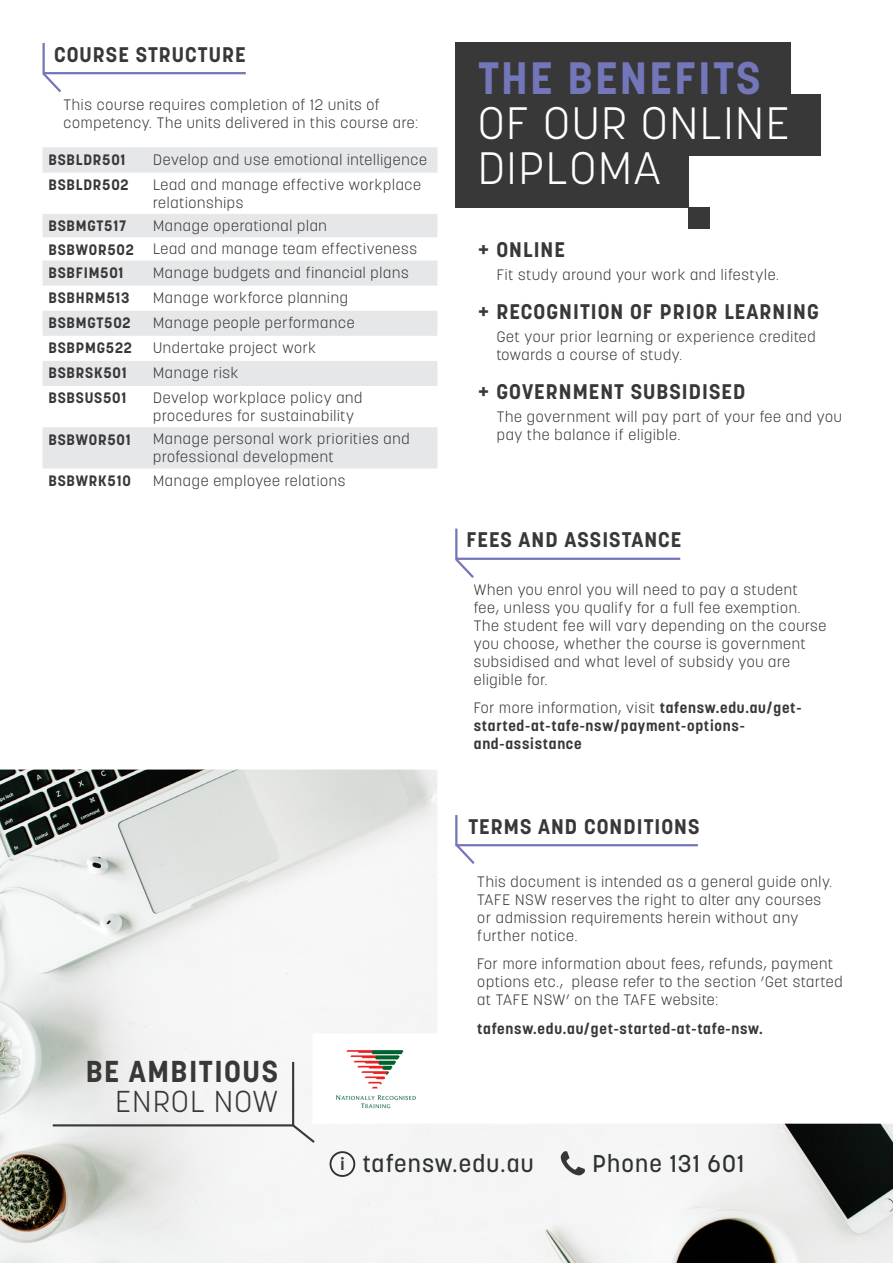
<style>
.page{position:relative;width:893px;height:1263px;background:#fff}
.page>*{position:absolute;margin:0;border:0;box-sizing:border-box;transform-origin:0 0}
.t1{font:300 45px/45px "Korolev";letter-spacing:.05em;color:#fff}
.t2{font:700 45px "Korolev";letter-spacing:.05em;color:#7376b8}
.t3{font:700 30px "Korolev";letter-spacing:.05em;color:#383839}
.t4{font:300 30px "Korolev";letter-spacing:.05em;color:#383839}
.t5{font:500 24px "Korolev";letter-spacing:.05em;color:#2d3234}
.t6{font:700 21px "Korolev";letter-spacing:.05em;color:#383839}
.t7{font:700 16.5px "Korolev";color:#383839}
.t8{font:300 15px/18px "Korolev";letter-spacing:.05em;color:#383839}
.t9{font:700 15px/18px "Korolev";letter-spacing:.05em;color:#383839}
.s1{font-weight:300}
</style>
<div class="page">
<div style="left:456px;top:146px;width:233px;height:62px;background:#383839"></div>
<div style="left:456px;top:42px;width:335px;height:61px;background:#383839"></div>
<div style="left:456px;top:94px;width:365px;height:61px;background:#383839"></div>
<div style="left:689px;top:208px;width:21px;height:21px;background:#383839"></div>
<svg style="left:455px;top:528px;width:226px;height:50px"></svg>
<div style="left:43px;top:147px;width:394px;height:26px;background:#e6e7e9"></div>
<div style="left:43px;top:214px;width:394px;height:23px;background:#e6e7e9"></div>
<svg style="left:43px;top:261px;width:394px;height:207px;fill:#e6e7e9"></svg>
<svg style="left:42px;top:43px;width:204px;height:50px"></svg>
<img style="left:0;top:769px;width:893px;height:494px">
<img style="left:336px;top:1049px;width:80px;height:59px">
<svg style="left:291px;top:1060px;width:26px;height:85px"></svg>
<hr style="left:53px;top:1124px;width:241px;height:2px;background:#383839">
<div style="left:330px;top:1151px;width:25px;height:26px;border:2px solid #2d3234;border-radius:50%"></div>
<svg style="left:561px;top:1151px;width:24px;height:24px"></svg>
<p class="t6" style="left:54px;top:41px;width:193px">COURSE STRUCTURE</p>
<p class="t8" style="left:64px;top:95px;width:356px">This course requires completion of 12 units of competency. The units delivered in this course are:</p>
<p class="t9" style="left:49px;top:150px;width:78px">BSBLDR501</p>
<p class="t8" style="left:153px;top:150px;width:275px">Develop and use emotional intelligence</p>
<p class="t9" style="left:49px;top:176px;width:82px">BSBLDR502</p>
<p class="t8" style="left:153px;top:176px;width:269px">Lead and manage effective workplace relationships</p>
<p class="t9" style="left:49px;top:217px;width:79px">BSBMGT517</p>
<p class="t8" style="left:153px;top:217px;width:175px">Manage operational plan</p>
<p class="t9" style="left:49px;top:240px;width:87px">BSBWOR502</p>
<p class="t8" style="left:153px;top:240px;width:265px">Lead and manage team effectiveness</p>
<p class="t9" style="left:49px;top:264px;width:77px">BSBFIM501</p>
<p class="t8" style="left:153px;top:263px;width:257px">Manage budgets and financial plans</p>
<p class="t9" style="left:49px;top:289px;width:82px">BSBHRM513</p>
<p class="t8" style="left:153px;top:289px;width:196px">Manage workforce planning</p>
<p class="t9" style="left:49px;top:314px;width:84px">BSBMGT502</p>
<p class="t8" style="left:153px;top:314px;width:203px">Manage people performance</p>
<p class="t9" style="left:49px;top:339px;width:85px">BSBPMG522</p>
<p class="t8" style="left:153px;top:339px;width:164px">Undertake project work</p>
<p class="t9" style="left:49px;top:364px;width:80px">BSBRSK501</p>
<p class="t8" style="left:153px;top:364px;width:87px">Manage risk</p>
<p class="t9" style="left:49px;top:389px;width:79px">BSBSUS501</p>
<p class="t8" style="left:153px;top:389px;width:211px">Develop workplace policy and procedures for sustainability</p>
<p class="t9" style="left:49px;top:430px;width:84px">BSBWOR501</p>
<p class="t8" style="left:153px;top:430px;width:258px">Manage personal work priorities and professional development</p>
<p class="t9" style="left:49px;top:471px;width:84px">BSBWRK510</p>
<p class="t8" style="left:153px;top:471px;width:194px">Manage employee relations</p>
<h2 class="t3" style="left:86px;top:1052px;width:194px">BE AMBITIOUS</h2>
<h2 class="t4" style="left:116px;top:1082px;width:164px">ENROL NOW</h2>
<h1 class="t2" style="left:478px;top:50px;width:284px">THE BENEFITS</h1>
<h1 class="t1" style="left:478px;top:101px;width:313px">OF OUR ONLINE<br>DIPLOMA</h1>
<p class="t6" style="left:478px;top:236px;width:88px">+ ONLINE</p>
<p class="t8" style="left:497px;top:265px;width:284px">Fit study around your work and lifestyle.</p>
<p class="t6" style="left:478px;top:298px;width:342px">+ RECOGNITION OF PRIOR LEARNING</p>
<p class="t8" style="left:497px;top:328px;width:320px">Get your prior learning or experience credited towards a course of study.</p>
<p class="t6" style="left:478px;top:379px;width:269px">+ GOVERNMENT SUBSIDISED</p>
<p class="t8" style="left:497px;top:408px;width:347px">The government will pay part of your fee and you pay the balance if eligible.</p>
<h3 class="t6" style="left:466px;top:526px;width:217px">FEES AND ASSISTANCE</h3>
<p class="t8" style="left:474px;top:581px;width:354px">When you enrol you will need to pay a student fee, unless you qualify for a full fee exemption.<br>The student fee will vary depending on the course you choose, whether the course is government subsidised and what level of subsidy you are eligible for.</p>
<p class="t9" style="left:474px;top:699px;width:329px"><span class="s1">For more information, visit</span> tafensw.edu.au/get&shy;started-at-tafe-nsw/payment-options&shy;and-assistance</p>
<h3 class="t6" style="left:468px;top:813px;width:232px">TERMS AND CONDITIONS</h3>
<p class="t8" style="left:477px;top:873px;width:356px">This document is intended as a general guide only.<br>TAFE NSW reserves the right to alter any courses or admission requirements herein without any further notice.</p>
<p class="t8" style="left:477px;top:955px;width:367px">For more information about fees, refunds, payment options etc., please refer to the section ’Get started at TAFE NSW’ on the TAFE website:</p>
<p class="t9" style="left:477px;top:1019px;width:287px">tafensw.edu.au/get-started-at-tafe-nsw.</p>
<p class="t7" style="left:340px;top:1154px;width:6px">i</p>
<p class="t5" style="left:363px;top:1149px;width:172px">tafensw.edu.au</p>
<p class="t5" style="left:593px;top:1149px;width:153px">Phone 131 601</p>
</div>
